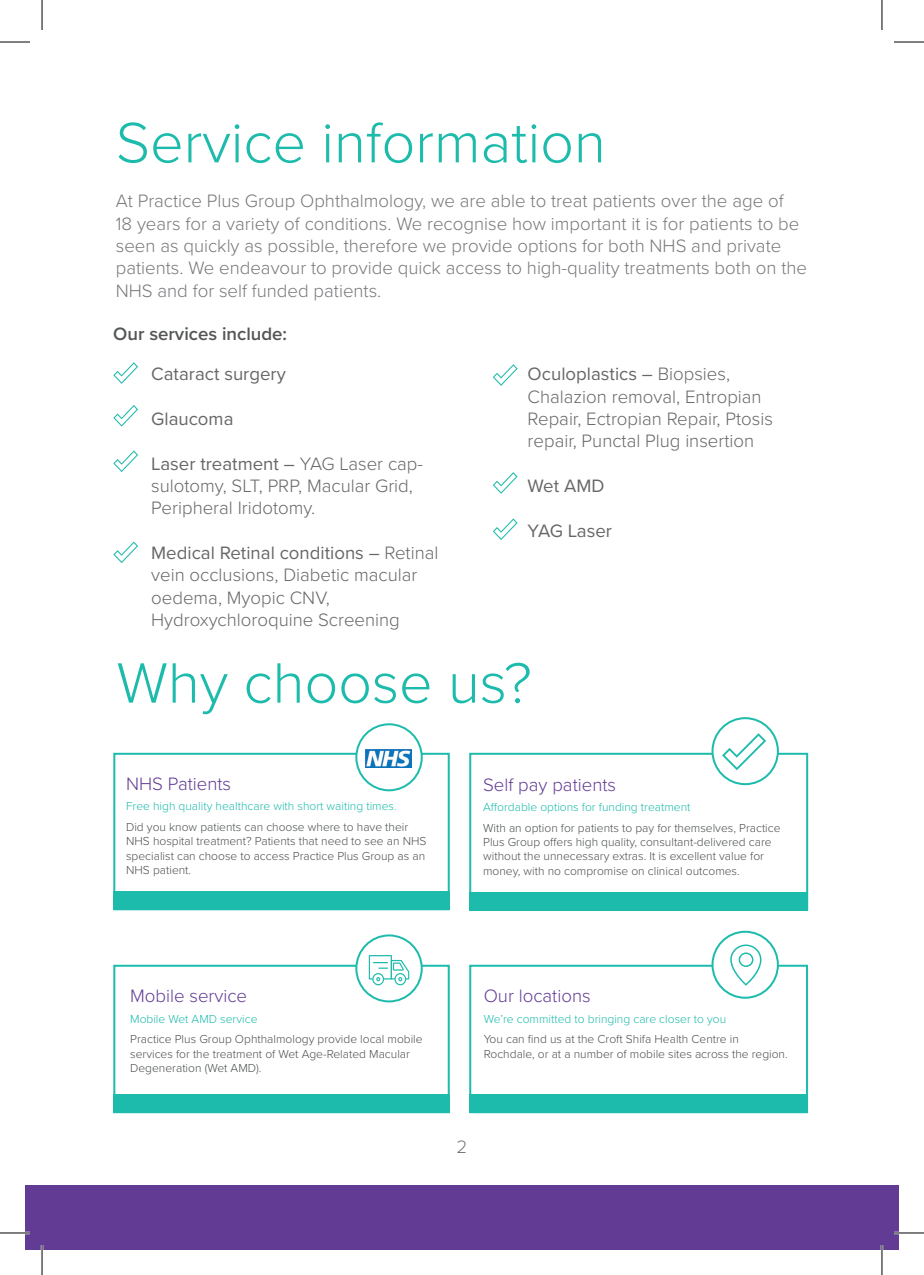
<style>
.page{position:relative;width:924px;height:1275px;background:#fff}
.page>*{position:absolute;margin:0;border:0;box-sizing:border-box;transform-origin:0 0}
.t1{font:300 59px "Proxima Nova";color:#1dbbac}
.t2{font:300 18.6px/22.4px "Proxima Nova";color:#77787b}
.t3{font:300 18.6px/22.4px "Proxima Nova";color:#666768}
.t4{font:300 18.6px "Proxima Nova";color:#613b94}
.t5{font:18.6px "Proxima Nova";color:#666768}
.t6{font:600 18.6px "Proxima Nova";color:#545557}
.t7{font:300 12px/14.4px "Proxima Nova";color:#4c4f50}
.t8{font:300 12px "Proxima Nova";color:#1dbbac}
.s1{font-weight:400}
</style>
<div class="page">
<div style="left:25px;top:1185px;width:873px;height:65px;background:#613b94"></div>
<div style="left:113px;top:753px;width:336px;height:157px;background:#fff;border:2px solid #1dbbac"></div>
<div style="left:113px;top:964px;width:336px;height:149px;background:#fff;border:2px solid #1dbbac"></div>
<div style="left:469px;top:753px;width:338px;height:157px;background:#fff;border:2px solid #1dbbac"></div>
<div style="left:469px;top:964px;width:338px;height:149px;background:#fff;border:2px solid #1dbbac"></div>
<div style="left:469px;top:891px;width:338px;height:19px;background:#1dbbac"></div>
<div style="left:469px;top:1094px;width:338px;height:19px;background:#1dbbac"></div>
<div style="left:113px;top:891px;width:336px;height:18px;background:#1dbbac"></div>
<div style="left:113px;top:1094px;width:336px;height:19px;background:#1dbbac"></div>
<div style="left:356px;top:724px;width:65px;height:66px;background:#fff;border-radius:50%"></div>
<div style="left:355px;top:723px;width:67px;height:68px;border:2px solid #1dbbac;border-radius:50%"></div>
<div style="left:356px;top:935px;width:65px;height:66px;background:#fff;border-radius:50%"></div>
<div style="left:355px;top:934px;width:67px;height:68px;border:2px solid #1dbbac;border-radius:50%"></div>
<div style="left:712px;top:718px;width:65px;height:66px;background:#fff;border-radius:50%"></div>
<div style="left:711px;top:717px;width:67px;height:68px;border:2px solid #1dbbac;border-radius:50%"></div>
<div style="left:712px;top:931px;width:65px;height:66px;background:#fff;border-radius:50%"></div>
<div style="left:711px;top:930px;width:67px;height:68px;border:2px solid #1dbbac;border-radius:50%"></div>
<svg style="left:730px;top:944px;width:31px;height:41px"></svg>
<svg style="left:368px;top:955px;width:41px;height:30px"></svg>
<svg style="left:722px;top:733px;width:43px;height:37px"></svg>
<img style="left:365px;top:749px;width:46px;height:19px">
<svg style="left:113px;top:362px;width:25px;height:22px"></svg>
<svg style="left:113px;top:405px;width:25px;height:21px"></svg>
<svg style="left:113px;top:450px;width:25px;height:22px"></svg>
<svg style="left:113px;top:541px;width:25px;height:22px"></svg>
<svg style="left:493px;top:364px;width:24px;height:22px"></svg>
<svg style="left:493px;top:472px;width:24px;height:22px"></svg>
<svg style="left:493px;top:518px;width:24px;height:22px"></svg>
<hr style="left:0;top:1231px;width:30px;height:3px;background:#fff">
<hr style="left:893px;top:1231px;width:30px;height:3px;background:#fff">
<hr style="left:41px;top:1245px;width:2px;height:30px;background:#fff">
<hr style="left:880px;top:1245px;width:2px;height:30px;background:#fff">
<hr style="left:0;top:42px;width:30px;height:1px;background:#000">
<hr style="left:893px;top:42px;width:30px;height:1px;background:#000">
<hr style="left:0;top:1232px;width:30px;height:1px;background:#000">
<hr style="left:893px;top:1232px;width:30px;height:1px;background:#000">
<hr style="left:42px;top:0;width:1px;height:30px;background:#000">
<hr style="left:42px;top:1245px;width:1px;height:30px;background:#000">
<hr style="left:881px;top:0;width:1px;height:30px;background:#000">
<hr style="left:881px;top:1245px;width:1px;height:30px;background:#000">
<h1 class="t1" style="left:116px;top:99px;width:491px">Service information</h1>
<p class="t2" style="left:116px;top:189px;width:692px">At Practice Plus Group Ophthalmology, we are able to treat patients over the age of<br>18 years for a variety of conditions. We recognise how important it is for patients to be seen as quickly as possible, therefore we provide options for both NHS and private patients. We endeavour to provide quick access to high-quality treatments both on the NHS and for self funded patients.</p>
<h2 class="t6" style="left:113px;top:320px;width:175px">Our services include:</h2>
<h2 class="t5" style="left:151px;top:360px;width:136px">Cataract surgery</h2>
<h2 class="t5" style="left:151px;top:405px;width:84px">Glaucoma</h2>
<h2 class="t3" style="left:151px;top:451px;width:273px"><span class="s1">Laser treatment –</span> YAG Laser cap&shy;sulotomy, SLT, PRP, Macular Grid,<br>Peripheral Iridotomy.</h2>
<h2 class="t3" style="left:151px;top:540px;width:288px"><span class="s1">Medical Retinal conditions –</span> Retinal vein occlusions, Diabetic macular oedema, Myopic CNV,<br>Hydroxychloroquine Screening</h2>
<h2 class="t3" style="left:527px;top:362px;width:247px"><span class="s1">Oculoplastics –</span> Biopsies,<br>Chalazion removal, Entropian<br>Repair, Ectropian Repair, Ptosis repair, Punctal Plug insertion</h2>
<h2 class="t5" style="left:527px;top:472px;width:78px">Wet AMD</h2>
<h2 class="t5" style="left:527px;top:516px;width:86px">YAG Laser</h2>
<h1 class="t1" style="left:117px;top:639px;width:416px">Why choose us?</h1>
<h2 class="t4" style="left:126px;top:769px;width:106px">NHS Patients</h2>
<h2 class="t4" style="left:483px;top:770px;width:134px">Self pay patients</h2>
<p class="t8" style="left:126px;top:797px;width:272px">Free high quality healthcare with short waiting times.</p>
<p class="t8" style="left:483px;top:798px;width:209px">Affordable options for funding treatment</p>
<p class="t7" style="left:126px;top:819px;width:302px">Did you know patients can choose where to have their NHS hospital treatment? Patients that need to see an NHS specialist can choose to access Practice Plus Group as an NHS patient.</p>
<p class="t7" style="left:483px;top:819px;width:299px">With an option for patients to pay for themselves, Practice Plus Group offers high quality, consultant-delivered care without the unnecessary extras. It is excellent value for money, with no compromise on clinical outcomes.</p>
<h2 class="t4" style="left:130px;top:982px;width:118px">Mobile service</h2>
<p class="t8" style="left:130px;top:1010px;width:129px">Mobile Wet AMD service</p>
<p class="t7" style="left:130px;top:1031px;width:294px">Practice Plus Group Ophthalmology provide local mobile services for the treatment of Wet Age-Related Macular<br>Degeneration (Wet AMD).</p>
<h2 class="t4" style="left:483px;top:982px;width:108px">Our locations</h2>
<p class="t8" style="left:483px;top:1010px;width:244px">We’re committed to bringing care closer to you</p>
<p class="t7" style="left:483px;top:1031px;width:305px">You can find us at the Croft Shifa Health Centre in<br>Rochdale, or at a number of mobile sites across the region.</p>
<h2 class="t2" style="left:456px;top:1134px;width:12px">2</h2>
</div>
